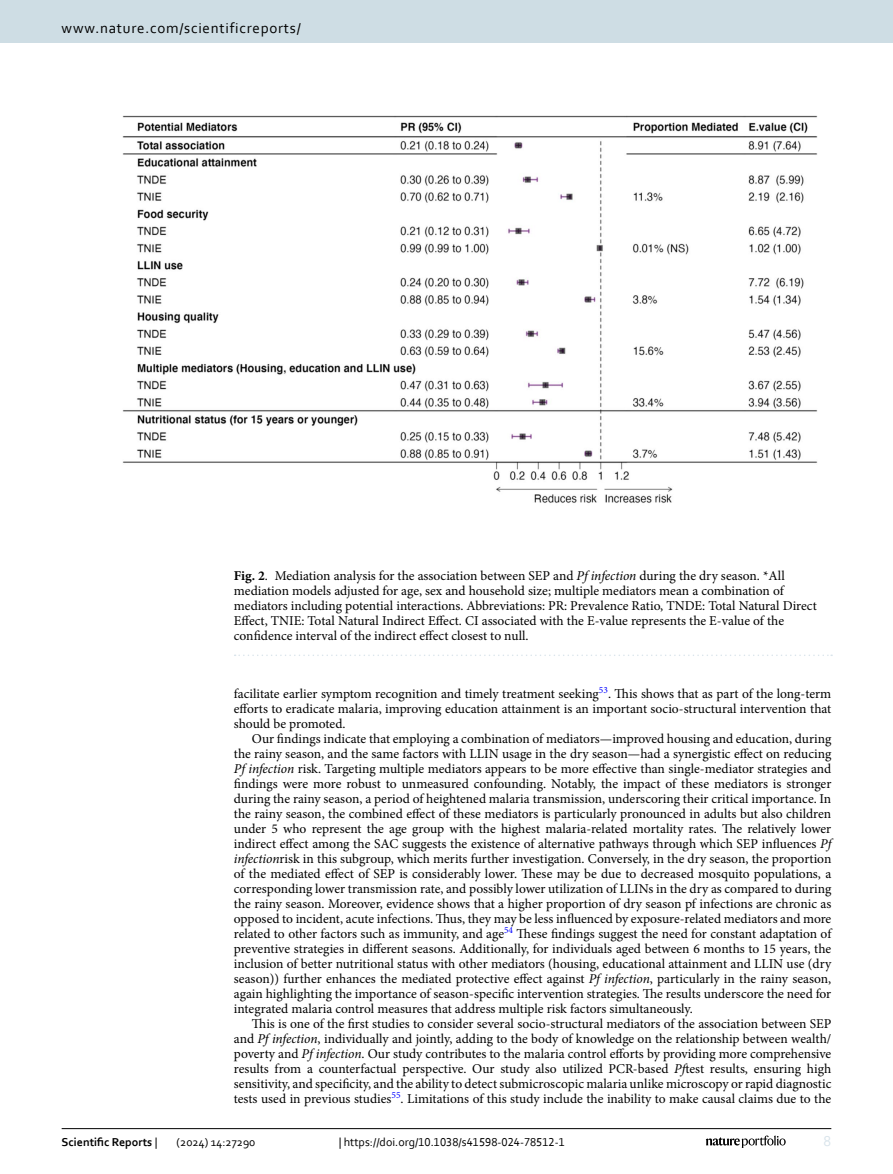
<style>
.page{position:relative;width:893px;height:1174px;background:#fff}
.page>*{position:absolute;margin:0;border:0;box-sizing:border-box;transform-origin:0 0}
.t1{font:15px "Corbel";letter-spacing:.05em;color:#000}
.t2{font:15px "Corbel";color:#d9e4eb}
.Body_Text_Indent{font:13.5px/15px "Minion Pro";letter-spacing:-.005em;color:#000;text-align:justify}
.Figure_Caption{font:13.5px/15px "Minion Pro";color:#000}
.t3{font:12px "Corbel";color:#000}
.t4{font:700 12px "Corbel";color:#000}
.s1{font-weight:700}
.s2{font-style:italic}
.s3{font-weight:400}
</style>
<div class="page">
<img style="left:122px;top:115px;width:696px;height:388px">
<svg style="left:235px;top:654px;width:597px;height:2px"></svg>
<hr style="left:62px;top:1128px;width:769px;height:1px;background:#000">
<svg style="left:706px;top:1135px;width:80px;height:12px"></svg>
<div style="left:0;top:0;width:893px;height:43px;background:#cedde4"></div>
<p class="t1" style="left:62px;top:18px;width:241px">www.nature.com/scientificreports/</p>
<p class="Figure_Caption" style="left:234px;top:568px;width:584px"><span class="s1">Fig. 2</span>. Mediation analysis for the association between SEP and <span class="s2">Pf infection</span> during the dry season. *All mediation models adjusted for age, sex and household size; multiple mediators mean a combination of mediators including potential interactions. Abbreviations: PR: Prevalence Ratio, TNDE: Total Natural Direct Effect, TNIE: Total Natural Indirect Effect. CI associated with the E-value represents the E-value of the confidence interval of the indirect effect closest to null.</p>
<p class="Body_Text_Indent" style="left:234px;top:686px;width:599px">facilitate earlier symptom recognition and timely treatment seeking<sup>53</sup>. This shows that as part of the long-term efforts to eradicate malaria, improving education attainment is an important socio-structural intervention that should be promoted.</p>
<p class="Body_Text_Indent" style="left:234px;top:731px;width:599px;text-indent:18px">Our findings indicate that employing a combination of mediators—improved housing and education, during the rainy season, and the same factors with LLIN usage in the dry season—had a synergistic effect on reducing <span class="s2">Pf infection</span> risk. Targeting multiple mediators appears to be more effective than single-mediator strategies and findings were more robust to unmeasured confounding. Notably, the impact of these mediators is stronger during the rainy season, a period of heightened malaria transmission, underscoring their critical importance. In the rainy season, the combined effect of these mediators is particularly pronounced in adults but also children under 5 who represent the age group with the highest malaria-related mortality rates. The relatively lower indirect effect among the SAC suggests the existence of alternative pathways through which SEP influences <span class="s2">Pf infection</span>risk in this subgroup, which merits further investigation. Conversely, in the dry season, the proportion of the mediated effect of SEP is considerably lower. These may be due to decreased mosquito populations, a corresponding lower transmission rate, and possibly lower utilization of LLINs in the dry as compared to during the rainy season. Moreover, evidence shows that a higher proportion of dry season pf infections are chronic as opposed to incident, acute infections. Thus, they may be less influenced by exposure-related mediators and more related to other factors such as immunity, and age<sup>54</sup> These findings suggest the need for constant adaptation of preventive strategies in different seasons. Additionally, for individuals aged between 6 months to 15 years, the inclusion of better nutritional status with other mediators (housing, educational attainment and LLIN use (dry season)) further enhances the mediated protective effect against <span class="s2">Pf infection</span>, particularly in the rainy season, again highlighting the importance of season-specific intervention strategies. The results underscore the need for integrated malaria control measures that address multiple risk factors simultaneously.</p>
<p class="Body_Text_Indent" style="left:234px;top:1016px;width:599px;text-indent:18px">This is one of the first studies to consider several socio-structural mediators of the association between SEP and <span class="s2">Pf infection</span>, individually and jointly, adding to the body of knowledge on the relationship between wealth/ poverty and <span class="s2">Pf infection</span>. Our study contributes to the malaria control efforts by providing more comprehensive results from a counterfactual perspective. Our study also utilized PCR-based <span class="s2">Pf</span>test results, ensuring high sensitivity, and specificity, and the ability to detect submicroscopic malaria unlike microscopy or rapid diagnostic tests used in previous studies<sup>55</sup>. Limitations of this study include the inability to make causal claims due to the</p>
<p class="t4" style="left:62px;top:1134px;width:97px">Scientific Reports <span class="s3">|</span></p>
<p class="t3" style="left:177px;top:1134px;width:80px">(2024) 14:27290</p>
<p class="t3" style="left:339px;top:1134px;width:228px">| https://doi.org/10.1038/s41598-024-78512-1</p>
<p class="t2" style="left:824px;top:1132px;width:9px">8</p>
</div>
